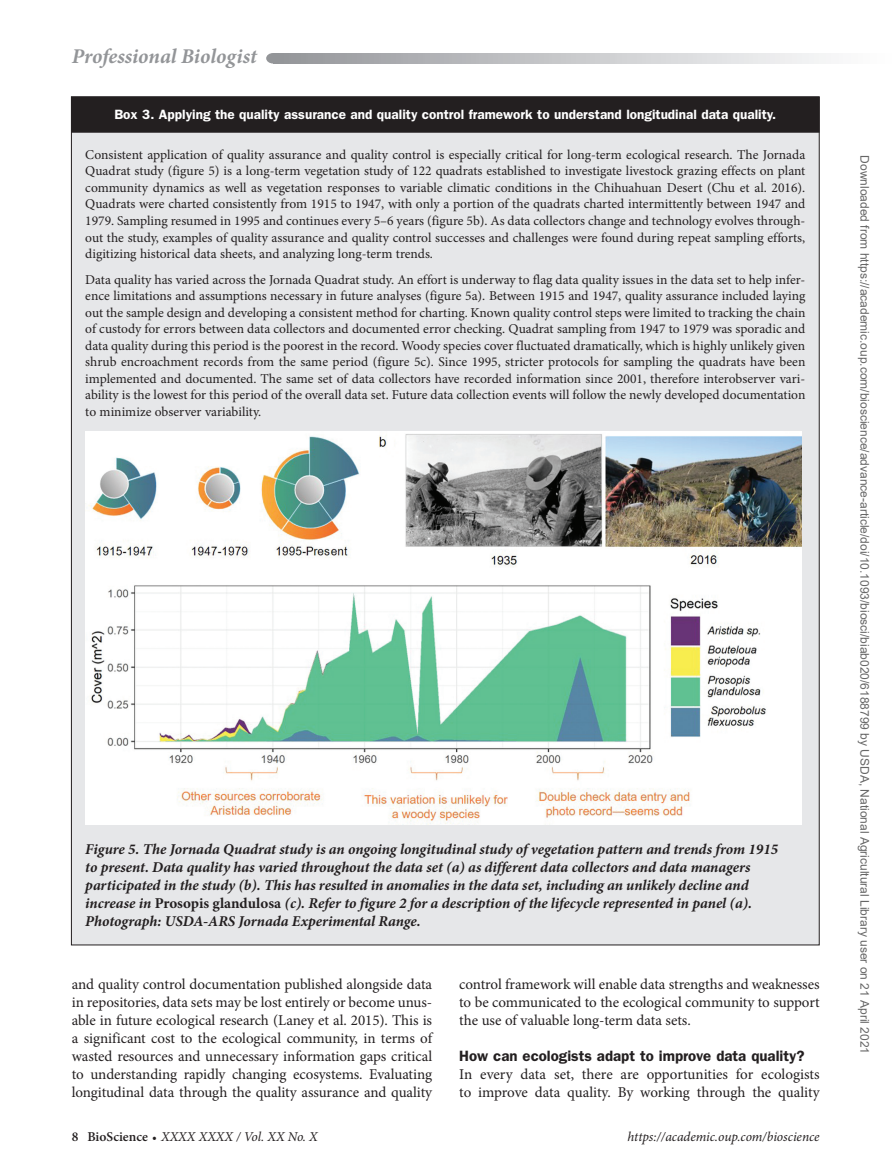
<style>
.page{position:relative;width:894px;height:1174px;background:#fff}
.page>*{position:absolute;margin:0;border:0;box-sizing:border-box;transform-origin:0 0}
.t1{font:italic 700 21px "Minion Pro";letter-spacing:-.005em;color:#939598}
.ParaFL{font:15px/18px "Minion Pro";letter-spacing:-.005em;color:#231f20;text-align:justify}
.FigCaption{font:italic 700 15px/18px "Minion Pro";letter-spacing:-.005em;color:#231f20}
.t2{font:600 15px "ITC Franklin Gothic Std";color:#231f20}
.BoxParaFL{font:13.5px/16.5px "Minion Pro";color:#231f20;text-align:justify}
.BoxHead{font:600 13.5px "ITC Franklin Gothic Std";color:#fff}
.t3{font:italic 13.5px "Minion Pro";letter-spacing:-.005em;color:#231f20}
.t4{font:12px "Arial";color:#666}
.s1{font-style:normal}
.s2{font-weight:600;font-style:normal}
.s3{font-weight:600;font-style:normal;font-size:12px}
</style>
<div class="page">
<svg style="left:276px;top:53px;width:550px;height:11px;background:#c5c6c8"></svg>
<div style="left:266px;top:53px;width:14px;height:11px;background:#939598;border-radius:50%"></div>
<div style="left:71px;top:97px;width:747px;height:848px;background:#e6e7e9"></div>
<div style="left:71px;top:97px;width:748px;height:36px;background:#231f20"></div>
<img style="left:85px;top:431px;width:716px;height:393px">
<h1 class="t1" style="left:72px;top:41px;width:186px">Professional Biologist</h1>
<p class="BoxHead" style="left:114px;top:107px;width:663px">Box 3. Applying the quality assurance and quality control framework to understand longitudinal data quality.</p>
<p class="BoxParaFL" style="left:85px;top:146px;width:721px">Consistent application of quality assurance and quality control is especially critical for long-term ecological research. The Jornada Quadrat study (figure 5) is a long-term vegetation study of 122 quadrats established to investigate livestock grazing effects on plant community dynamics as well as vegetation responses to variable climatic conditions in the Chihuahuan Desert (Chu et al. 2016).<br>Quadrats were charted consistently from 1915 to 1947, with only a portion of the quadrats charted intermittently between 1947 and 1979. Sampling resumed in 1995 and continues every 5–6 years (figure 5b). As data collectors change and technology evolves through&shy;out the study, examples of quality assurance and quality control successes and challenges were found during repeat sampling efforts, digitizing historical data sheets, and analyzing long-term trends.</p>
<p class="BoxParaFL" style="left:85px;top:271px;width:721px">Data quality has varied across the Jornada Quadrat study. An effort is underway to flag data quality issues in the data set to help infer&shy;ence limitations and assumptions necessary in future analyses (figure 5a). Between 1915 and 1947, quality assurance included laying out the sample design and developing a consistent method for charting. Known quality control steps were limited to tracking the chain of custody for errors between data collectors and documented error checking. Quadrat sampling from 1947 to 1979 was sporadic and data quality during this period is the poorest in the record. Woody species cover fluctuated dramatically, which is highly unlikely given shrub encroachment records from the same period (figure 5c). Since 1995, stricter protocols for sampling the quadrats have been implemented and documented. The same set of data collectors have recorded information since 2001, therefore interobserver vari&shy;ability is the lowest for this period of the overall data set. Future data collection events will follow the newly developed documentation to minimize observer variability.</p>
<p class="FigCaption" style="left:85px;top:840px;width:694px">Figure 5. The Jornada Quadrat study is an ongoing longitudinal study of vegetation pattern and trends from 1915 to present. Data quality has varied throughout the data set (a) as different data collectors and data managers participated in the study (b). This has resulted in anomalies in the data set, including an unlikely decline and increase in <span class="s1">Prosopis glandulosa</span> (c). Refer to figure 2 for a description of the lifecycle represented in panel (a).<br>Photograph: USDA-ARS Jornada Experimental Range.</p>
<h2 class="ParaFL" style="left:72px;top:975px;width:362px">and quality control documentation published alongside data in repositories, data sets may be lost entirely or become unus&shy;able in future ecological research (Laney et al. 2015). This is a significant cost to the ecological community, in terms of wasted resources and unnecessary information gaps critical to understanding rapidly changing ecosystems. Evaluating longitudinal data through the quality assurance and quality</h2>
<h2 class="ParaFL" style="left:459px;top:975px;width:361px">control framework will enable data strengths and weaknesses to be communicated to the ecological community to support the use of valuable long-term data sets.</h2>
<h1 class="t2" style="left:459px;top:1047px;width:346px">How can ecologists adapt to improve data quality?</h1>
<p class="ParaFL" style="left:459px;top:1065px;width:362px">In every data set, there are opportunities for ecologists to improve data quality. By working through the quality</p>
<p class="t3" style="left:72px;top:1127px;width:247px"><span class="s2">8 BioScience</span> <span class="s3">•</span> XXXX XXXX / Vol. XX No. X</p>
<p class="t3" style="left:627px;top:1127px;width:193px">https://academic.oup.com/bioscience</p>
<p class="t4" style="left:868px;top:155px;width:900px;rotate:90deg">Downloaded from https://academic.oup.com/bioscience/advance-article/doi/10.1093/biosci/biab020/6188799 by USDA, National Agricultural Library user on 21 April 2021</p>
</div>
